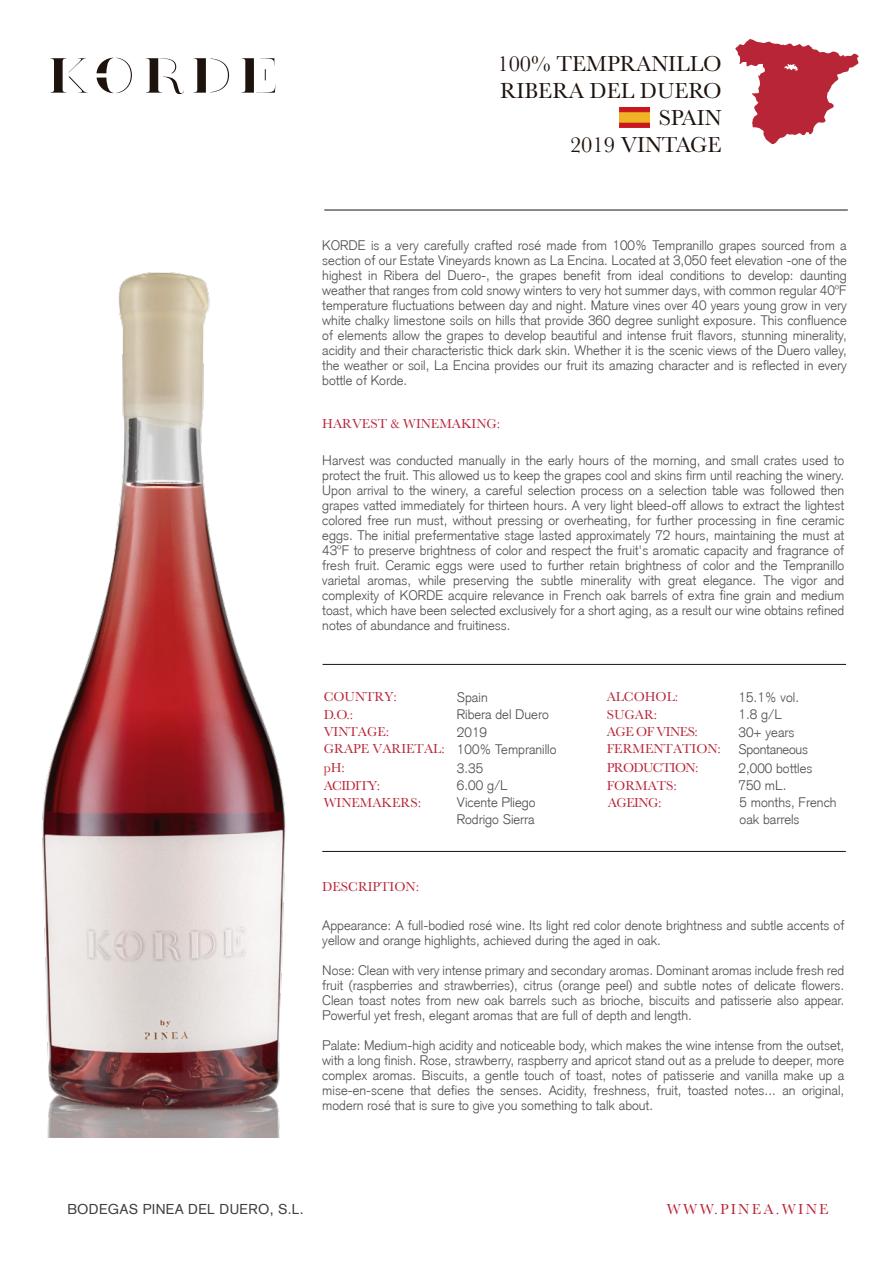
<style>
.page{position:relative;width:893px;height:1263px;background:#fff}
.page>*{position:absolute;margin:0;border:0;box-sizing:border-box;transform-origin:0 0}
.t1{font:22.5px/27px "Baskerville";color:#1e120d;text-align:right}
.t2{font:15px "Baskerville";letter-spacing:.15em;color:#b82537}
.t3{font:13.95px "Akzidenz Grotesk";letter-spacing:.025em;color:#433f40}
.t4{font:300 13.5px/15px "Akzidenz Grotesk";color:#4f4e4e;text-align:justify}
.t5{font:300 13.5px/17.5px "Akzidenz Grotesk";color:#4f4d4e}
.t6{font:13.5px "Baskerville";color:#b82537}
.t7{font:13.5px "Baskerville";letter-spacing:-.045em;color:#b82537}
.t8{font:13.5px "Baskerville";letter-spacing:-.035em;color:#b82537}
.s1{font-family:"Baskerville";font-weight:400;color:#b82537}
</style>
<div class="page">
<hr style="left:322px;top:664px;width:524px;height:1px;background:#1e120d">
<hr style="left:322px;top:851px;width:524px;height:1px;background:#1e120d">
<svg style="left:735px;top:39px;width:124px;height:106px"></svg>
<img style="left:620px;top:107px;width:29px;height:20px">
<hr style="left:324px;top:210px;width:524px;height:1px;background:#1e120d">
<img style="left:42px;top:272px;width:312px;height:865px">
<svg style="left:50px;top:58px;width:38px;height:35px"></svg>
<svg style="left:96px;top:58px;width:36px;height:35px"></svg>
<svg style="left:193px;top:58px;width:36px;height:35px"></svg>
<svg style="left:146px;top:58px;width:38px;height:36px"></svg>
<svg style="left:241px;top:58px;width:35px;height:35px"></svg>
<h1 class="t1" style="left:497px;top:51px;width:226px">100% TEMPRANILLO<br>RIBERA DEL DUERO<br>SPAIN<br>2019 VINTAGE</h1>
<p class="t4" style="left:322px;top:238px;width:526px">KORDE is a very carefully crafted rosé made from 100% Tempranillo grapes sourced from a section of our Estate Vineyards known as La Encina. Located at 3,050 feet elevation -one of the highest in Ribera del Duero-, the grapes benefit from ideal conditions to develop: daunting weather that ranges from cold snowy winters to very hot summer days, with common regular 40ºF temperature fluctuations between day and night. Mature vines over 40 years young grow in very white chalky limestone soils on hills that provide 360 degree sunlight exposure. This confluence of elements allow the grapes to develop beautiful and intense fruit flavors, stunning minerality, acidity and their characteristic thick dark skin. Whether it is the scenic views of the Duero valley, the weather or soil, La Encina provides our fruit its amazing character and is reflected in every bottle of Korde.</p>
<p class="t6" style="left:322px;top:415px;width:180px">HARVEST &amp; WINEMAKING:</p>
<p class="t4" style="left:322px;top:453px;width:524px">Harvest was conducted manually in the early hours of the morning, and small crates used to protect the fruit. This allowed us to keep the grapes cool and skins firm until reaching the winery.<br>Upon arrival to the winery, a careful selection process on a selection table was followed then grapes vatted immediately for thirteen hours. A very light bleed-off allows to extract the lightest colored free run must, without pressing or overheating, for further processing in fine ceramic eggs. The initial prefermentative stage lasted approximately 72 hours, maintaining the must at 43ºF to preserve brightness of color and respect the fruit's aromatic capacity and fragrance of fresh fruit. Ceramic eggs were used to further retain brightness of color and the Tempranillo varietal aromas, while preserving the subtle minerality with great elegance. The vigor and complexity of KORDE acquire relevance in French oak barrels of extra fine grain and medium toast, which have been selected exclusively for a short aging, as a result our wine obtains refined notes of abundance and fruitiness.</p>
<p class="t6" style="left:324px;top:688px;width:75px">COUNTRY:</p>
<p class="t5" style="left:457px;top:689px;width:32px">Spain</p>
<p class="t6" style="left:324px;top:706px;width:31px">D.O.:</p>
<p class="t5" style="left:457px;top:706px;width:93px">Ribera del Duero</p>
<p class="t6" style="left:324px;top:723px;width:67px">VINTAGE:</p>
<p class="t5" style="left:324px;top:723px;width:234px;text-indent:133px">2019<br><span class="s1">GRAPE VARIETAL:</span> 100% Tempranillo</p>
<p class="t6" style="left:324px;top:759px;width:23px">pH:</p>
<p class="t5" style="left:457px;top:759px;width:28px">3.35</p>
<p class="t7" style="left:324px;top:776px;width:58px">ACIDITY:</p>
<p class="t5" style="left:457px;top:777px;width:52px">6.00 g/L</p>
<p class="t6" style="left:607px;top:688px;width:73px">ALCOHOL:</p>
<p class="t5" style="left:739px;top:689px;width:62px">15.1% vol.</p>
<p class="t6" style="left:607px;top:706px;width:52px">SUGAR:</p>
<p class="t5" style="left:739px;top:706px;width:45px">1.8 g/L</p>
<p class="t8" style="left:607px;top:723px;width:93px">AGE OF VINES:</p>
<p class="t5" style="left:739px;top:723px;width:71px">30+ years<br>Spontaneous</p>
<p class="t7" style="left:607px;top:759px;width:93px">PRODUCTION:</p>
<p class="t5" style="left:739px;top:759px;width:75px">2,000 bottles<br>750 mL.</p>
<p class="t6" style="left:607px;top:740px;width:116px">FERMENTATION:</p>
<p class="t6" style="left:607px;top:776px;width:72px">FORMATS:</p>
<p class="t6" style="left:324px;top:794px;width:99px">WINEMAKERS:</p>
<p class="t5" style="left:457px;top:794px;width:80px">Vicente Pliego</p>
<p class="t6" style="left:608px;top:794px;width:55px">AGEING:</p>
<p class="t5" style="left:740px;top:794px;width:99px">5 months, French</p>
<p class="t6" style="left:322px;top:878px;width:98px">DESCRIPTION:</p>
<p class="t5" style="left:457px;top:811px;width:79px">Rodrigo Sierra</p>
<p class="t5" style="left:740px;top:811px;width:61px">oak barrels</p>
<p class="t4" style="left:322px;top:918px;width:524px">Appearance: A full-bodied rosé wine. Its light red color denote brightness and subtle accents of yellow and orange highlights, achieved during the aged in oak.</p>
<p class="t4" style="left:322px;top:963px;width:524px">Nose: Clean with very intense primary and secondary aromas. Dominant aromas include fresh red fruit (raspberries and strawberries), citrus (orange peel) and subtle notes of delicate flowers.<br>Clean toast notes from new oak barrels such as brioche, biscuits and patisserie also appear.<br>Powerful yet fresh, elegant aromas that are full of depth and length.</p>
<p class="t4" style="left:322px;top:1038px;width:524px">Palate: Medium-high acidity and noticeable body, which makes the wine intense from the outset, with a long finish. Rose, strawberry, raspberry and apricot stand out as a prelude to deeper, more complex aromas. Biscuits, a gentle touch of toast, notes of patisserie and vanilla make up a mise-en-scene that defies the senses. Acidity, freshness, fruit, toasted notes... an original, modern rosé that is sure to give you something to talk about.</p>
<p class="t3" style="left:67px;top:1201px;width:238px">BODEGAS PINEA DEL DUERO, S.L.</p>
<p class="t2" style="left:667px;top:1200px;width:163px">WWW.PINEA.WINE</p>
</div>
